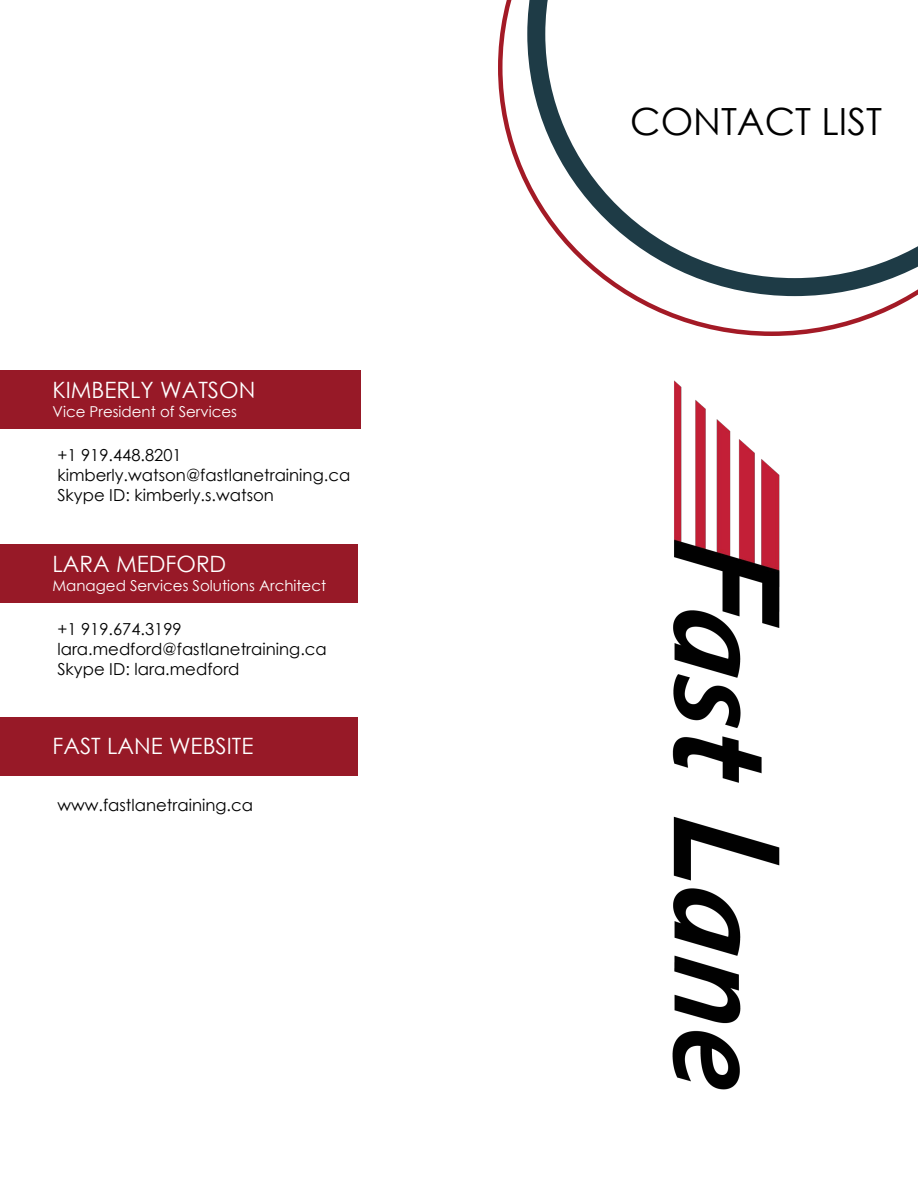
<style>
.page{position:relative;width:918px;height:1188px;background:#fff}
.page>*{position:absolute;margin:0;border:0;box-sizing:border-box;transform-origin:0 0}
.t1{font:37.5px "Century Gothic";color:#000}
.t2{font:22.5px "Century Gothic";color:#fff}
.t3{font:16.5px/19.8px "Century Gothic";color:#000}
.t4{font:15px "Century Gothic";color:#fff}
</style>
<div class="page">
<svg style="left:498px;top:0;width:420px;height:336px"></svg>
<div style="left:0;top:370px;width:361px;height:58px;background:#971927"></div>
<div style="left:0;top:544px;width:358px;height:58px;background:#971927"></div>
<div style="left:0;top:718px;width:358px;height:58px;background:#971927"></div>
<img style="left:673px;top:381px;width:106px;height:709px">
<p class="t2" style="left:53px;top:374px;width:204px">KIMBERLY WATSON</p>
<p class="t4" style="left:53px;top:401px;width:186px">Vice President of Services</p>
<p class="t3" style="left:57px;top:445px;width:294px">+1 919.448.8201 kimberly.watson@fastlanetraining.ca<br>Skype ID: kimberly.s.watson</p>
<p class="t2" style="left:52px;top:548px;width:175px">LARA MEDFORD</p>
<p class="t4" style="left:52px;top:575px;width:275px">Managed Services Solutions Architect</p>
<p class="t3" style="left:57px;top:619px;width:271px">+1 919.674.3199 lara.medford@fastlanetraining.ca<br>Skype ID: lara.medford</p>
<p class="t2" style="left:52px;top:730px;width:203px">FAST LANE WEBSITE</p>
<p class="t3" style="left:57px;top:795px;width:197px">www.fastlanetraining.ca</p>
<p class="t1" style="left:630px;top:95px;width:253px">CONTACT LIST</p>
</div>
